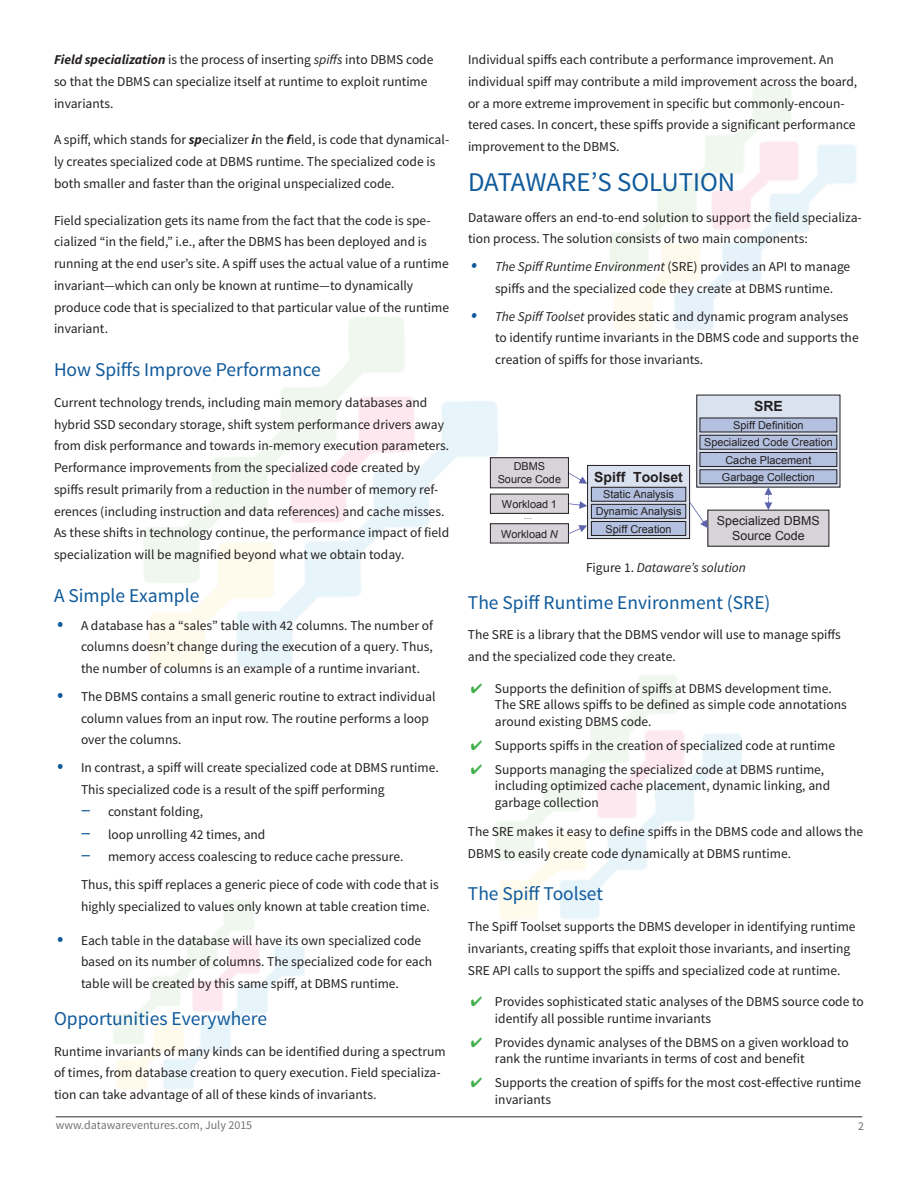
<style>
.page{position:relative;width:918px;height:1188px;background:#fff}
.page>*{position:absolute;margin:0;border:0;box-sizing:border-box;transform-origin:0 0}
.t1{font:27px "Source Sans Pro";color:#105a9b}
.t2{font:19.5px "Source Sans Pro";color:#105a9b}
.t3{font:700 13.95px "Arial";color:#231f20}
.t4{font:13.5px/21.8px "Source Sans Pro";color:#231f20}
.t5{font:italic 13.5px "Source Sans Pro";color:#231f20}
.t6{font:12.45px/14.9px "Arial";color:#231f20;text-align:center}
.t7{font:12px "Source Sans Pro";color:#737373}
.t8{font:10.95px/17.1px "Arial";color:#231f20;text-align:center}
.t9{font:7.8px "Arial";color:#231f20}
.s1{font-weight:700;font-style:italic}
.s2{font-style:italic}
.s3{font-size:21px;color:#105a9b}
.s4{font-style:italic;font-size:21px;color:#105a9b}
.s5{font-style:normal}
.s6{color:#40ae49}
</style>
<div class="page">
<img style="left:55px;top:86px;width:808px;height:1032px">
<div style="left:588px;top:465px;width:102px;height:74px;background:#dae1ef"></div>
<div style="left:587px;top:465px;width:103px;height:74px;border:1px solid #231f20"></div>
<svg style="left:569px;top:472px;width:18px;height:12px"></svg>
<div style="left:490px;top:458px;width:78px;height:30px;background:#d8d3d9"></div>
<div style="left:490px;top:457px;width:79px;height:31px;border:1px solid #231f20"></div>
<svg style="left:569px;top:501px;width:18px;height:8px"></svg>
<div style="left:490px;top:494px;width:78px;height:19px;background:#d8d3d9"></div>
<div style="left:490px;top:494px;width:79px;height:20px;border:1px solid #231f20"></div>
<div style="left:708px;top:510px;width:121px;height:36px;background:#d8d3d9"></div>
<svg style="left:689px;top:502px;width:19px;height:26px"></svg>
<svg style="left:765px;top:487px;width:7px;height:23px"></svg>
<div style="left:591px;top:487px;width:95px;height:14px;background:#b3c0df"></div>
<div style="left:591px;top:487px;width:95px;height:15px;border:1px solid #231f20"></div>
<div style="left:591px;top:504px;width:95px;height:14px;background:#b3c0df"></div>
<div style="left:591px;top:504px;width:95px;height:15px;border:1px solid #231f20"></div>
<div style="left:591px;top:522px;width:95px;height:13px;background:#b3c0df"></div>
<div style="left:591px;top:521px;width:95px;height:15px;border:1px solid #231f20"></div>
<svg style="left:698px;top:397px;width:140px;height:88px;background:#ced5e2"></svg>
<div style="left:700px;top:418px;width:137px;height:14px;background:#b3c0df"></div>
<div style="left:700px;top:435px;width:137px;height:14px;background:#b3c0df"></div>
<div style="left:700px;top:435px;width:137px;height:15px;border:1px solid #231f20"></div>
<div style="left:700px;top:452px;width:137px;height:14px;background:#b3c0df"></div>
<div style="left:700px;top:452px;width:137px;height:15px;border:1px solid #231f20"></div>
<div style="left:490px;top:524px;width:78px;height:19px;background:#d8d3d9"></div>
<div style="left:490px;top:523px;width:79px;height:20px;border:1px solid #231f20"></div>
<svg style="left:568px;top:525px;width:19px;height:9px"></svg>
<div style="left:700px;top:470px;width:137px;height:14px;background:#b3c0df"></div>
<div style="left:700px;top:469px;width:137px;height:15px;border:1px solid #231f20"></div>
<hr style="left:56px;top:1116px;width:806px;height:2px;background:#737373">
<p class="t4" style="left:54px;top:49px;width:381px"><span class="s1">Field specialization</span> is the process of inserting <span class="s2">spiffs</span> into DBMS code so that the DBMS can specialize itself at runtime to exploit runtime invariants.</p>
<p class="t4" style="left:54px;top:129px;width:397px">A spiff, which stands for <span class="s1">sp</span>ecializer <span class="s1">i</span>n the <span class="s1">f</span>ield, is code that dynamical&shy;ly creates specialized code at DBMS runtime. The specialized code is both smaller and faster than the original unspecialized code.</p>
<p class="t4" style="left:54px;top:209px;width:397px">Field specialization gets its name from the fact that the code is spe&shy;cialized “in the field,” i.e., after the DBMS has been deployed and is running at the end user’s site. A spiff uses the actual value of a runtime invariant—which can only be known at runtime—to dynamically produce code that is specialized to that particular value of the runtime invariant.</p>
<h2 class="t2" style="left:54px;top:358px;width:268px">How Spiffs Improve Performance</h2>
<p class="t4" style="left:54px;top:392px;width:397px">Current technology trends, including main memory databases and hybrid SSD secondary storage, shift system performance drivers away from disk performance and towards in-memory execution parameters.<br>Performance improvements from the specialized code created by spiffs result primarily from a reduction in the number of memory ref&shy;erences (including instruction and data references) and cache misses.<br>As these shifts in technology continue, the performance impact of field specialization will be magnified beyond what we obtain today.</p>
<h2 class="t2" style="left:54px;top:583px;width:147px">A Simple Example</h2>
<p class="t4" style="left:81px;top:615px;width:354px;text-align:justify;text-indent:-24px"><span class="s3">•</span> A database has a “sales” table with 42 columns. The number of columns doesn’t change during the execution of a query. Thus, the number of columns is an example of a runtime invariant.</p>
<p class="t4" style="left:81px;top:686px;width:356px;text-indent:-24px"><span class="s3">•</span> The DBMS contains a small generic routine to extract individual column values from an input row. The routine performs a loop over the columns.</p>
<p class="t4" style="left:81px;top:757px;width:359px;text-indent:-24px"><span class="s3">•</span> In contrast, a spiff will create specialized code at DBMS runtime.<br>This specialized code is a result of the spiff performing</p>
<p class="t4" style="left:81px;top:801px;width:124px"><span class="s3">–</span> constant folding,</p>
<p class="t4" style="left:81px;top:824px;width:186px"><span class="s3">–</span> loop unrolling 42 times, and</p>
<p class="t4" style="left:81px;top:843px;width:359px;line-height:27.8px"><span class="s3">–</span> memory access coalescing to reduce cache pressure.<br>Thus, this spiff replaces a generic piece of code with code that is</p>
<p class="t4" style="left:81px;top:896px;width:350px">highly specialized to values only known at table creation time.</p>
<p class="t4" style="left:81px;top:930px;width:353px;text-indent:-24px"><span class="s3">•</span> Each table in the database will have its own specialized code based on its number of columns. The specialized code for each table will be created by this same spiff, at DBMS runtime.</p>
<h2 class="t2" style="left:54px;top:1006px;width:215px">Opportunities Everywhere</h2>
<p class="t4" style="left:54px;top:1041px;width:393px">Runtime invariants of many kinds can be identified during a spectrum of times, from database creation to query execution. Field specializa&shy;tion can take advantage of all of these kinds of invariants.</p>
<p class="t4" style="left:468px;top:49px;width:391px">Individual spiffs each contribute a performance improvement. An individual spiff may contribute a mild improvement across the board, or a more extreme improvement in specific but commonly-encoun&shy;tered cases. In concert, these spiffs provide a significant performance improvement to the DBMS.</p>
<h1 class="t1" style="left:468px;top:165px;width:269px">DATAWARE’S SOLUTION</h1>
<p class="t4" style="left:468px;top:207px;width:395px">Dataware offers an end-to-end solution to support the field specializa&shy;tion process. The solution consists of two main components:</p>
<p class="t4" style="left:471px;top:256px;width:381px;text-align:center"><span class="s4">•</span> <span class="s2">The Spiff Runtime Environment</span> (SRE) provides an API to manage spiffs and the specialized code they create at DBMS runtime.</p>
<p class="t4" style="left:495px;top:306px;width:365px;text-indent:-24px"><span class="s4">•</span> <span class="s2">The Spiff Toolset</span> provides static and dynamic program analyses to identify runtime invariants in the DBMS code and supports the creation of spiffs for those invariants.</p>
<p class="t8" style="left:498px;top:460px;width:65px;line-height:13px">DBMS<br>Source Code</p>
<p class="t8" style="left:502px;top:496px;width:56px">Workload 1</p>
<p class="t9" style="left:524px;top:511px;width:9px">…</p>
<p class="t8" style="left:501px;top:525px;width:58px">Workload <span class="s2">N</span></p>
<p class="t3" style="left:594px;top:468px;width:90px">Spiff Toolset</p>
<p class="t8" style="left:596px;top:486px;width:87px">Static Analysis<br>Dynamic Analysis<br>Spiff Creation</p>
<p class="t3" style="left:754px;top:397px;width:30px">SRE</p>
<p class="t8" style="left:704px;top:417px;width:130px">Spiff Definition<br>Specialized Code Creation<br>Cache Placement</p>
<p class="t8" style="left:722px;top:469px;width:95px">Garbage Collection</p>
<p class="t6" style="left:717px;top:514px;width:104px">Specialized DBMS<br>Source Code</p>
<p class="t5" style="left:586px;top:559px;width:161px"><span class="s5">Figure 1.</span> Dataware’s solution</p>
<h2 class="t2" style="left:468px;top:590px;width:304px">The Spiff Runtime Environment (SRE)</h2>
<p class="t4" style="left:468px;top:624px;width:374px">The SRE is a library that the DBMS vendor will use to manage spiffs and the specialized code they create.</p>
<p class="t4" style="left:495px;top:680px;width:353px;line-height:16.5px;text-indent:-24px"><span class="s6">✔</span> Supports the definition of spiffs at DBMS development time.<br>The SRE allows spiffs to be defined as simple code annotations around existing DBMS code.</p>
<p class="t4" style="left:471px;top:734px;width:366px"><span class="s6">✔</span> Supports spiffs in the creation of specialized code at runtime</p>
<p class="t4" style="left:495px;top:761px;width:337px;line-height:16.5px;text-indent:-24px"><span class="s6">✔</span> Supports managing the specialized code at DBMS runtime, including optimized cache placement, dynamic linking, and garbage collection</p>
<p class="t4" style="left:468px;top:821px;width:397px">The SRE makes it easy to define spiffs in the DBMS code and allows the<br>DBMS to easily create code dynamically at DBMS runtime.</p>
<h2 class="t2" style="left:468px;top:882px;width:136px">The Spiff Toolset</h2>
<p class="t4" style="left:468px;top:916px;width:389px">The Spiff Toolset supports the DBMS developer in identifying runtime invariants, creating spiffs that exploit those invariants, and inserting<br>SRE API calls to support the spiffs and specialized code at runtime.</p>
<p class="t4" style="left:495px;top:994px;width:370px;line-height:16.5px;text-indent:-24px"><span class="s6">✔</span> Provides sophisticated static analyses of the DBMS source code to identify all possible runtime invariants</p>
<p class="t4" style="left:495px;top:1034px;width:355px;line-height:16.5px;text-indent:-24px"><span class="s6">✔</span> Provides dynamic analyses of the DBMS on a given workload to rank the runtime invariants in terms of cost and benefit</p>
<p class="t4" style="left:495px;top:1075px;width:368px;line-height:16.5px;text-indent:-24px"><span class="s6">✔</span> Supports the creation of spiffs for the most cost-effective runtime invariants</p>
<p class="t7" style="left:56px;top:1117px;width:198px">www.datawareventures.com, July 2015</p>
<p class="t7" style="left:858px;top:1119px;width:7px">2</p>
</div>
